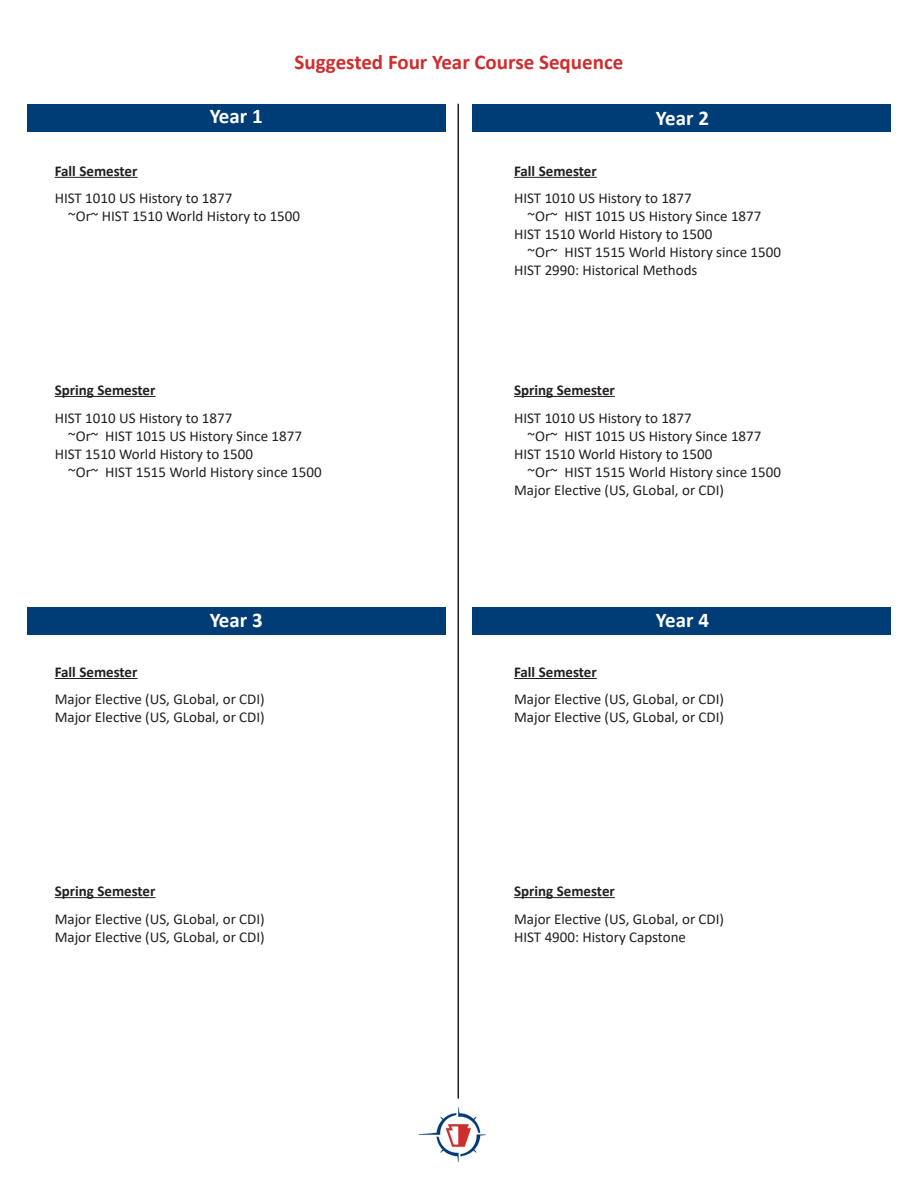
<style>
.page{position:relative;width:918px;height:1188px;background:#fff}
.page>*{position:absolute;margin:0;border:0;box-sizing:border-box;transform-origin:0 0}
.t1{font:700 21px "Calibri";color:#d02c2d}
.t2{font:700 21px "Calibri";color:#fff}
.t3{font:15px/18px "Calibri";color:#231f20}
.t4{font:700 15px "Calibri";color:#231f20}
</style>
<div class="page">
<div style="left:27px;top:104px;width:419px;height:28px;background:#003d76"></div>
<div style="left:27px;top:607px;width:419px;height:27px;background:#003d76"></div>
<div style="left:472px;top:104px;width:419px;height:28px;background:#003d76"></div>
<div style="left:472px;top:607px;width:419px;height:27px;background:#003d76"></div>
<hr style="left:458px;top:104px;width:1px;height:995px;background:#231f20">
<hr style="left:55px;top:177px;width:82px;height:1px;background:#231f20">
<hr style="left:55px;top:678px;width:82px;height:1px;background:#231f20">
<hr style="left:514px;top:177px;width:83px;height:1px;background:#231f20">
<hr style="left:514px;top:678px;width:83px;height:1px;background:#231f20">
<hr style="left:55px;top:396px;width:101px;height:1px;background:#231f20">
<hr style="left:55px;top:897px;width:101px;height:1px;background:#231f20">
<hr style="left:514px;top:396px;width:101px;height:1px;background:#231f20">
<hr style="left:514px;top:897px;width:101px;height:1px;background:#231f20">
<img style="left:418px;top:1107px;width:69px;height:56px">
<p class="t4" style="left:55px;top:160px;width:84px">Fall Semester</p>
<p class="t2" style="left:210px;top:101px;width:55px">Year 1</p>
<p class="t1" style="left:295px;top:47px;width:330px">Suggested Four Year Course Sequence</p>
<p class="t4" style="left:514px;top:160px;width:84px">Fall Semester</p>
<p class="t2" style="left:656px;top:103px;width:55px">Year 2</p>
<p class="t3" style="left:55px;top:188px;width:179px">HIST 1010 US History to 1877</p>
<p class="t3" style="left:68px;top:206px;width:233px">~Or~ HIST 1510 World History to 1500</p>
<p class="t3" style="left:514px;top:188px;width:179px">HIST 1010 US History to 1877</p>
<p class="t3" style="left:528px;top:206px;width:235px">~Or~ HIST 1015 US History Since 1877</p>
<p class="t3" style="left:514px;top:224px;width:200px">HIST 1510 World History to 1500</p>
<p class="t3" style="left:514px;top:242px;width:268px;text-indent:14px">~Or~ HIST 1515 World History since 1500<br>HIST 2990: Historical Methods</p>
<p class="t4" style="left:55px;top:379px;width:102px">Spring Semester</p>
<p class="t4" style="left:514px;top:379px;width:102px">Spring Semester</p>
<p class="t3" style="left:55px;top:409px;width:179px">HIST 1010 US History to 1877</p>
<p class="t3" style="left:68px;top:427px;width:235px">~Or~ HIST 1015 US History Since 1877</p>
<p class="t3" style="left:55px;top:445px;width:200px">HIST 1510 World History to 1500</p>
<p class="t3" style="left:68px;top:463px;width:255px">~Or~ HIST 1515 World History since 1500</p>
<p class="t3" style="left:514px;top:409px;width:179px">HIST 1010 US History to 1877</p>
<p class="t3" style="left:528px;top:427px;width:235px">~Or~ HIST 1015 US History Since 1877</p>
<p class="t3" style="left:514px;top:445px;width:200px">HIST 1510 World History to 1500</p>
<p class="t3" style="left:514px;top:463px;width:268px;text-indent:14px">~Or~ HIST 1515 World History since 1500<br>Major Elective (US, GLobal, or CDI)</p>
<p class="t2" style="left:210px;top:605px;width:55px">Year 3</p>
<p class="t2" style="left:656px;top:606px;width:55px">Year 4</p>
<p class="t4" style="left:55px;top:661px;width:84px">Fall Semester</p>
<p class="t4" style="left:514px;top:661px;width:84px">Fall Semester</p>
<p class="t3" style="left:55px;top:689px;width:212px">Major Elective (US, GLobal, or CDI)<br>Major Elective (US, GLobal, or CDI)</p>
<p class="t3" style="left:514px;top:689px;width:212px">Major Elective (US, GLobal, or CDI)<br>Major Elective (US, GLobal, or CDI)</p>
<p class="t4" style="left:55px;top:880px;width:102px">Spring Semester</p>
<p class="t4" style="left:514px;top:880px;width:102px">Spring Semester</p>
<p class="t3" style="left:55px;top:910px;width:212px">Major Elective (US, GLobal, or CDI)<br>Major Elective (US, GLobal, or CDI)</p>
<p class="t3" style="left:514px;top:910px;width:212px">Major Elective (US, GLobal, or CDI)<br>HIST 4900: History Capstone</p>
</div>
